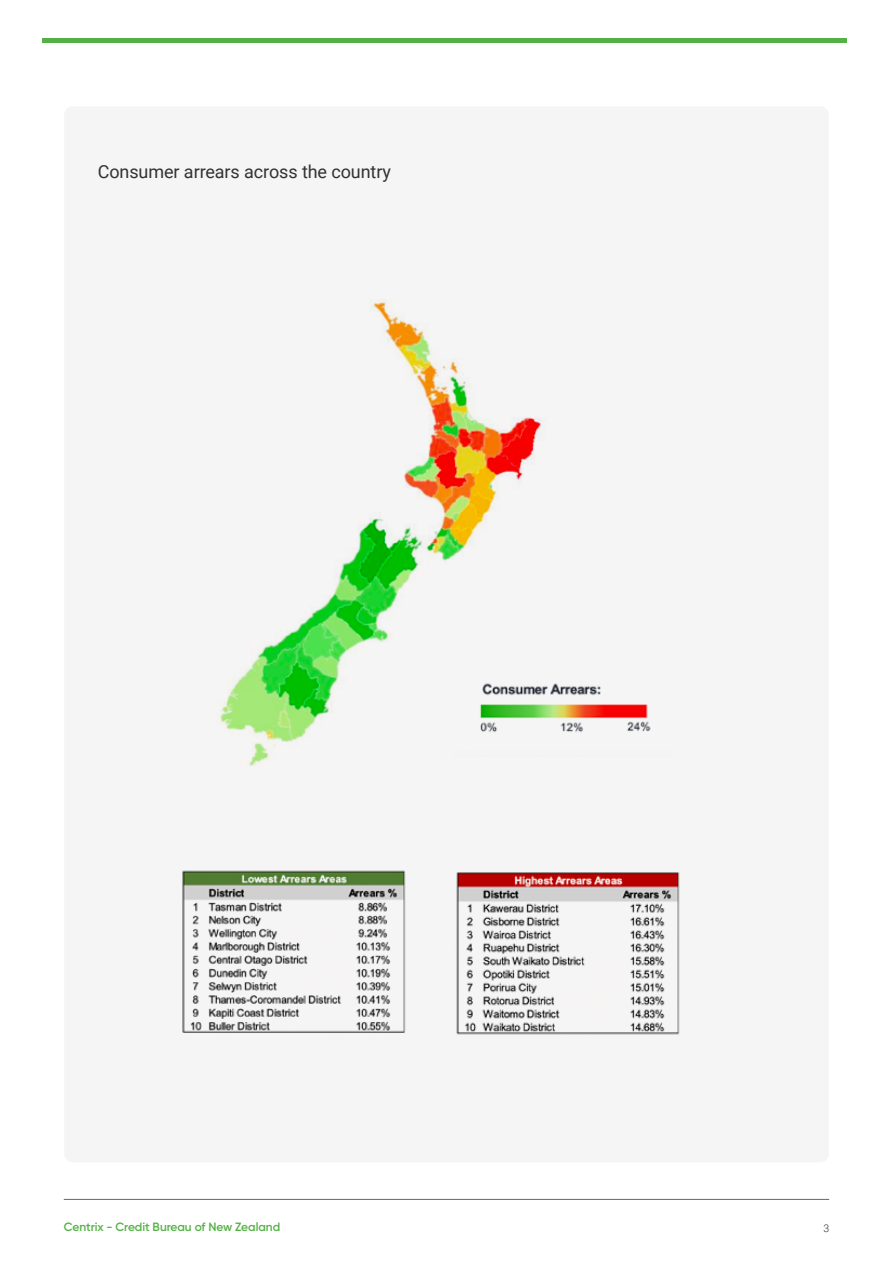
<style>
.page{position:relative;width:893px;height:1263px;background:#fff}
.page>*{position:absolute;margin:0;border:0;box-sizing:border-box;transform-origin:0 0}
.t1{font:18px "Roboto";letter-spacing:-.005em;color:#333133}
.t2{font:600 12px "Gilroy";letter-spacing:-.005em;color:#55b147}
.t3{font:300 10.5px "Roboto";color:#262c37}
</style>
<div class="page">
<hr style="left:64px;top:1199px;width:765px;height:1px;background:#64656c">
<div style="left:64px;top:106px;width:765px;height:1056px;background:#f3f2f2;border-radius:9px"></div>
<div style="left:43px;top:38px;width:804px;height:5px;background:#55b147"></div>
<img style="left:220px;top:299px;width:431px;height:467px">
<img style="left:182px;top:870px;width:224px;height:163px">
<img style="left:456px;top:872px;width:224px;height:163px">
<h1 class="t1" style="left:98px;top:159px;width:295px">Consumer arrears across the country</h1>
<p class="t2" style="left:64px;top:1219px;width:218px">Centrix - Credit Bureau of New Zealand</p>
<p class="t3" style="left:823px;top:1221px;width:7px">3</p>
</div>
